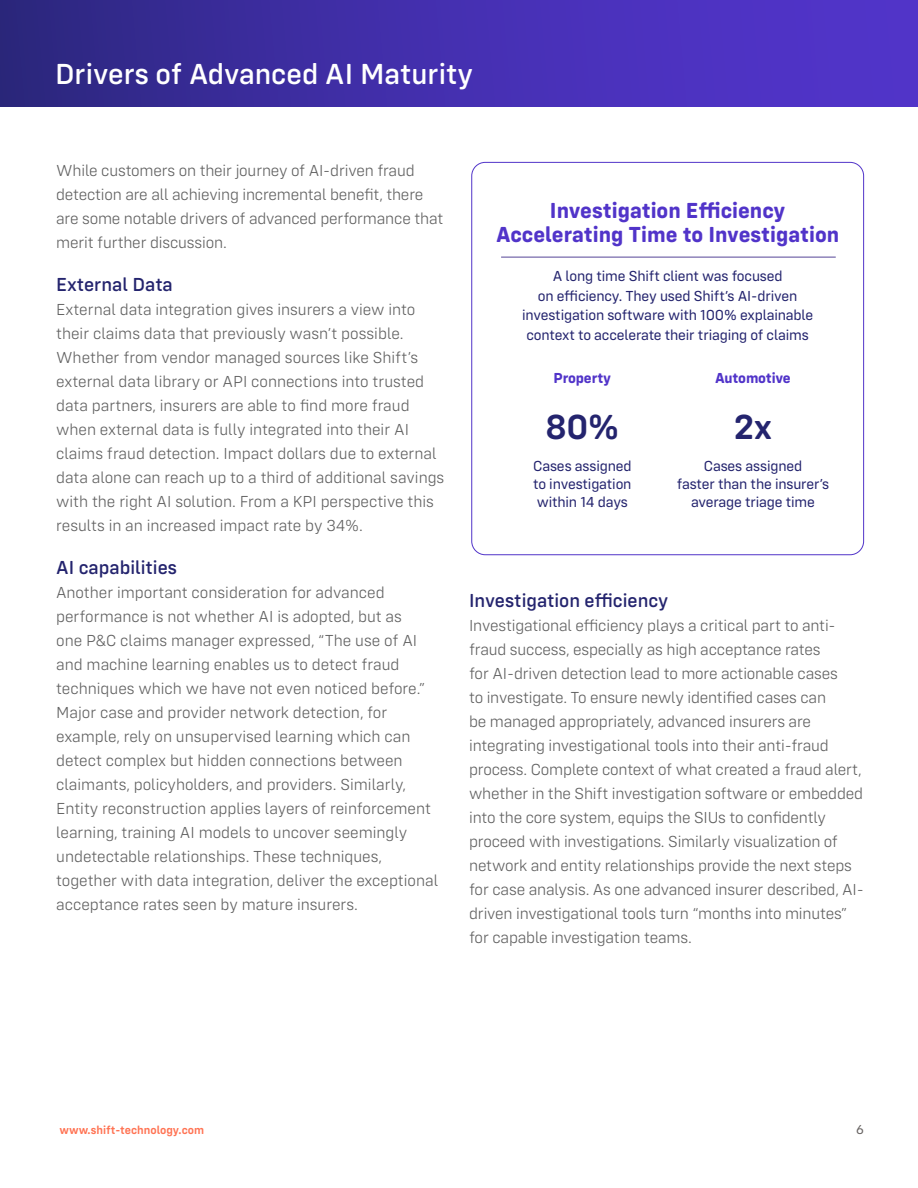
<style>
.page{position:relative;width:918px;height:1188px;background:#fff}
.page>*{position:absolute;margin:0;border:0;box-sizing:border-box;transform-origin:0 0}
.t1{font:600 36px "Config Rounded";color:#24246e}
.t2{font:500 30px "Config Rounded";color:#fff}
.t3{font:700 22.5px/24px "Config Rounded";color:#5134c9;text-align:center}
.t4{font:500 19.5px "Config Rounded";color:#24246e}
.t5{font:300 16.5px/24px "Config Rounded";letter-spacing:-.01em;color:#616161}
.t6{font:15px/18px "Config Rounded";letter-spacing:-.01em;color:#24246e;text-align:center}
.t7{font:700 15px "Config Rounded";letter-spacing:-.01em;color:#5134c9}
.t8{font:13.5px "Config Rounded";color:#686463}
.t9{font:600 12px "Config Rounded";color:#ff7353}
</style>
<div class="page">
<div style="left:0;top:0;width:918px;height:107px;background:linear-gradient(to right,#2f2884,#5636d3)"></div>
<hr style="left:501px;top:257px;width:335px;height:1px;background:#554596">
<h2 class="t2" style="left:55px;top:56px;width:420px">Drivers of Advanced AI Maturity</h2>
<p class="t5" style="left:56px;top:158px;width:389px">While customers on their journey of AI-driven fraud detection are all achieving incremental benefit, there are some notable drivers of advanced performance that merit further discussion.</p>
<p class="t4" style="left:56px;top:273px;width:118px">External Data</p>
<p class="t5" style="left:56px;top:297px;width:390px">External data integration gives insurers a view into their claims data that previously wasn’t possible.<br>Whether from vendor managed sources like Shift’s external data library or API connections into trusted data partners, insurers are able to find more fraud when external data is fully integrated into their AI claims fraud detection. Impact dollars due to external data alone can reach up to a third of additional savings with the right AI solution. From a KPI perspective this results in an increased impact rate by 34%.</p>
<p class="t4" style="left:56px;top:556px;width:122px">AI capabilities</p>
<p class="t5" style="left:56px;top:580px;width:384px">Another important consideration for advanced performance is not whether AI is adopted, but as<br>one P&amp;C claims manager expressed, “The use of AI and machine learning enables us to detect fraud techniques which we have not even noticed before.” Major case and provider network detection, for example, rely on unsupervised learning which can detect complex but hidden connections between claimants, policyholders, and providers. Similarly, Entity reconstruction applies layers of reinforcement learning, training AI models to uncover seemingly undetectable relationships. These techniques, together with data integration, deliver the exceptional acceptance rates seen by mature insurers.</p>
<p class="t4" style="left:469px;top:589px;width:201px">Investigation efficiency</p>
<h3 class="t3" style="left:496px;top:198px;width:345px">Investigation Efficiency<br>Accelerating Time to Investigation</h3>
<p class="t6" style="left:522px;top:266px;width:293px;line-height:19.5px">A long time Shift client was focused<br>on efficiency. They used Shift’s AI-driven investigation software with 100% explainable context to accelerate their triaging of claims</p>
<p class="t7" style="left:554px;top:369px;width:59px">Property</p>
<h1 class="t1" style="left:545px;top:406px;width:75px">80%</h1>
<p class="t6" style="left:533px;top:457px;width:100px;text-align:justify">Cases assigned to investigation within 14 days</p>
<p class="t7" style="left:715px;top:369px;width:77px">Automotive</p>
<h1 class="t1" style="left:734px;top:406px;width:40px">2x</h1>
<p class="t6" style="left:677px;top:457px;width:154px">Cases assigned<br>faster than the insurer’s average triage time</p>
<p class="t5" style="left:469px;top:614px;width:396px">Investigational efficiency plays a critical part to anti&shy;fraud success, especially as high acceptance rates<br>for AI-driven detection lead to more actionable cases<br>to investigate. To ensure newly identified cases can<br>be managed appropriately, advanced insurers are integrating investigational tools into their anti-fraud process. Complete context of what created a fraud alert, whether in the Shift investigation software or embedded into the core system, equips the SIUs to confidently proceed with investigations. Similarly visualization of network and entity relationships provide the next steps for case analysis. As one advanced insurer described, AI&shy;driven investigational tools turn “months into minutes” for capable investigation teams.</p>
<p class="t9" style="left:59px;top:1123px;width:146px">www.shift-technology.com</p>
<p class="t8" style="left:856px;top:1121px;width:9px">6</p>
</div>
